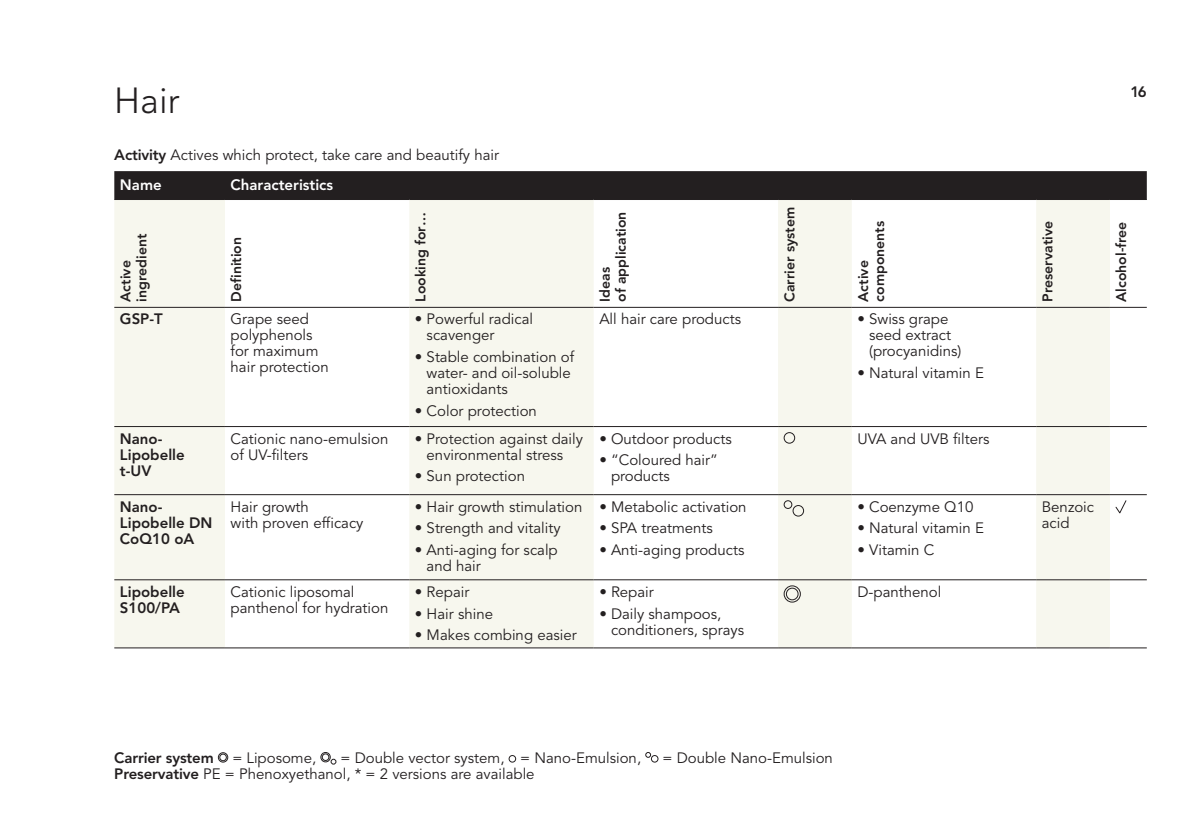
<style>
.page{position:relative;width:1191px;height:840px;background:#fff}
.page>*{position:absolute;margin:0;border:0;box-sizing:border-box;transform-origin:0 0}
.t1{font:300 36px "Avenir LT Std";color:#231f20}
.t2{font:15px/16px "Avenir LT Std";color:#231f20}
.t3{font:800 15px/16px "Avenir LT Std";color:#231f20}
.t4{font:800 15px "Avenir LT Std";color:#fff}
.t5{font:800 14px/16px "Avenir LT Std";color:#231f20}
.s1{font-weight:800}
.s2{font-weight:400}
</style>
<div class="page">
<svg style="left:217px;top:752px;width:11px;height:10px"></svg>
<svg style="left:320px;top:752px;width:17px;height:12px"></svg>
<div style="left:508px;top:754px;width:8px;height:8px;border:1px solid #231f20;border-radius:50%"></div>
<svg style="left:645px;top:752px;width:13px;height:10px"></svg>
<div style="left:114px;top:171px;width:1032px;height:28px;background:#231f20"></div>
<svg style="left:114px;top:200px;width:995px;height:447px"></svg>
<hr style="left:114px;top:199px;width:111px;height:1px;background:#231f20">
<hr style="left:225px;top:199px;width:184px;height:1px;background:#231f20">
<hr style="left:409px;top:199px;width:184px;height:1px;background:#231f20">
<hr style="left:593px;top:199px;width:185px;height:1px;background:#231f20">
<hr style="left:778px;top:199px;width:73px;height:1px;background:#231f20">
<hr style="left:851px;top:199px;width:185px;height:1px;background:#231f20">
<hr style="left:1036px;top:199px;width:73px;height:1px;background:#231f20">
<hr style="left:1109px;top:199px;width:37px;height:1px;background:#231f20">
<hr style="left:114px;top:307px;width:111px;height:1px;background:#231f20">
<hr style="left:225px;top:307px;width:184px;height:1px;background:#231f20">
<hr style="left:409px;top:307px;width:184px;height:1px;background:#231f20">
<hr style="left:593px;top:307px;width:185px;height:1px;background:#231f20">
<hr style="left:778px;top:307px;width:73px;height:1px;background:#231f20">
<hr style="left:851px;top:307px;width:185px;height:1px;background:#231f20">
<hr style="left:1036px;top:307px;width:73px;height:1px;background:#231f20">
<hr style="left:1109px;top:307px;width:37px;height:1px;background:#231f20">
<hr style="left:114px;top:426px;width:111px;height:1px;background:#231f20">
<hr style="left:225px;top:426px;width:184px;height:1px;background:#231f20">
<hr style="left:409px;top:426px;width:184px;height:1px;background:#231f20">
<hr style="left:593px;top:426px;width:185px;height:1px;background:#231f20">
<hr style="left:778px;top:426px;width:73px;height:1px;background:#231f20">
<hr style="left:851px;top:426px;width:185px;height:1px;background:#231f20">
<hr style="left:1036px;top:426px;width:73px;height:1px;background:#231f20">
<hr style="left:1109px;top:426px;width:37px;height:1px;background:#231f20">
<hr style="left:114px;top:494px;width:111px;height:1px;background:#231f20">
<hr style="left:225px;top:494px;width:184px;height:1px;background:#231f20">
<hr style="left:409px;top:494px;width:184px;height:1px;background:#231f20">
<hr style="left:593px;top:494px;width:185px;height:1px;background:#231f20">
<hr style="left:778px;top:494px;width:73px;height:1px;background:#231f20">
<hr style="left:851px;top:494px;width:185px;height:1px;background:#231f20">
<hr style="left:1036px;top:494px;width:73px;height:1px;background:#231f20">
<hr style="left:1109px;top:494px;width:37px;height:1px;background:#231f20">
<hr style="left:114px;top:579px;width:111px;height:1px;background:#231f20">
<hr style="left:225px;top:579px;width:184px;height:1px;background:#231f20">
<hr style="left:409px;top:579px;width:184px;height:1px;background:#231f20">
<hr style="left:593px;top:579px;width:185px;height:1px;background:#231f20">
<hr style="left:778px;top:579px;width:73px;height:1px;background:#231f20">
<hr style="left:851px;top:579px;width:185px;height:1px;background:#231f20">
<hr style="left:1036px;top:579px;width:73px;height:1px;background:#231f20">
<hr style="left:1109px;top:579px;width:37px;height:1px;background:#231f20">
<hr style="left:114px;top:647px;width:111px;height:1px;background:#231f20">
<hr style="left:225px;top:647px;width:184px;height:1px;background:#231f20">
<hr style="left:409px;top:647px;width:184px;height:1px;background:#231f20">
<hr style="left:593px;top:647px;width:185px;height:1px;background:#231f20">
<hr style="left:778px;top:647px;width:73px;height:1px;background:#231f20">
<hr style="left:851px;top:647px;width:185px;height:1px;background:#231f20">
<hr style="left:1036px;top:647px;width:73px;height:1px;background:#231f20">
<hr style="left:1109px;top:647px;width:37px;height:1px;background:#231f20">
<div style="left:783px;top:432px;width:12px;height:11px;border:1px solid #231f20;border-radius:50%"></div>
<svg style="left:783px;top:499px;width:21px;height:17px"></svg>
<svg style="left:1115px;top:500px;width:11px;height:14px"></svg>
<svg style="left:783px;top:584px;width:18px;height:18px"></svg>
<h1 class="t1" style="left:114px;top:80px;width:67px">Hair</h1>
<p class="t3" style="left:1130px;top:84px;width:18px">16</p>
<p class="t2" style="left:114px;top:147px;width:386px"><span class="s1">Activity</span> Actives which protect, take care and beautify hair</p>
<p class="t4" style="left:120px;top:176px;width:43px">Name</p>
<p class="t4" style="left:230px;top:176px;width:104px">Characteristics</p>
<p class="t5" style="left:118px;top:301px;width:69px;rotate:-90deg">Active ingredient</p>
<p class="t5" style="left:228px;top:301px;width:66px;rotate:-90deg">Definition</p>
<p class="t5" style="left:412px;top:301px;width:91px;rotate:-90deg">Looking for…</p>
<p class="t5" style="left:597px;top:301px;width:91px;rotate:-90deg">Ideas<br>of application</p>
<p class="t5" style="left:781px;top:301px;width:96px;rotate:-90deg">Carrier system</p>
<p class="t5" style="left:855px;top:301px;width:82px;rotate:-90deg">Active components</p>
<p class="t5" style="left:1039px;top:301px;width:82px;rotate:-90deg">Preservative</p>
<p class="t5" style="left:1113px;top:301px;width:81px;rotate:-90deg">Alcohol-free</p>
<p class="t3" style="left:120px;top:311px;width:44px">GSP-T</p>
<p class="t2" style="left:230px;top:311px;width:100px">Grape seed polyphenols for maximum hair protection</p>
<p class="t2" style="left:426px;top:311px;width:108px;text-indent:-12px">• Powerful radical scavenger</p>
<p class="t2" style="left:426px;top:349px;width:149px;text-indent:-12px">• Stable combination of water- and oil-soluble antioxidants</p>
<p class="t2" style="left:415px;top:403px;width:123px">• Color protection</p>
<p class="t3" style="left:120px;top:430px;width:66px">Nano-<br>Lipobelle t-UV</p>
<p class="t2" style="left:230px;top:430px;width:159px">Cationic nano-emulsion of UV-filters</p>
<p class="t2" style="left:415px;top:430px;width:170px;text-align:center">• Protection against daily environmental stress</p>
<p class="t2" style="left:415px;top:468px;width:111px">• Sun protection</p>
<p class="t3" style="left:120px;top:498px;width:94px">Nano-<br>Lipobelle DN<br>CoQ10 oA</p>
<p class="t2" style="left:230px;top:498px;width:134px">Hair growth<br>with proven efficacy</p>
<p class="t2" style="left:415px;top:498px;width:169px">• Hair growth stimulation</p>
<p class="t2" style="left:415px;top:520px;width:147px">• Strength and vitality</p>
<p class="t2" style="left:426px;top:542px;width:133px;text-indent:-12px">• Anti-aging for scalp and hair</p>
<p class="t3" style="left:120px;top:583px;width:66px">Lipobelle<br>S100/PA</p>
<p class="t2" style="left:230px;top:583px;width:159px">Cationic liposomal panthenol for hydration</p>
<p class="t2" style="left:415px;top:583px;width:56px">• Repair</p>
<p class="t2" style="left:415px;top:605px;width:80px">• Hair shine</p>
<p class="t2" style="left:415px;top:627px;width:163px">• Makes combing easier</p>
<p class="t2" style="left:599px;top:311px;width:143px">All hair care products</p>
<p class="t2" style="left:869px;top:311px;width:94px;text-indent:-12px">• Swiss grape seed extract (procyanidins)</p>
<p class="t2" style="left:857px;top:365px;width:128px">• Natural vitamin E</p>
<p class="t2" style="left:599px;top:430px;width:134px">• Outdoor products</p>
<p class="t2" style="left:611px;top:452px;width:108px;text-indent:-12px">• “Coloured hair” products</p>
<p class="t2" style="left:599px;top:498px;width:149px">• Metabolic activation</p>
<p class="t2" style="left:599px;top:520px;width:115px">• SPA treatments</p>
<p class="t2" style="left:599px;top:542px;width:146px">• Anti-aging products</p>
<p class="t2" style="left:599px;top:583px;width:56px">• Repair</p>
<p class="t2" style="left:611px;top:605px;width:135px;text-indent:-12px">• Daily shampoos, conditioners, sprays</p>
<p class="t2" style="left:857px;top:430px;width:133px">UVA and UVB filters</p>
<p class="t2" style="left:857px;top:498px;width:117px">• Coenzyme Q10</p>
<p class="t2" style="left:857px;top:520px;width:128px">• Natural vitamin E</p>
<p class="t2" style="left:857px;top:542px;width:78px">• Vitamin C</p>
<p class="t2" style="left:857px;top:583px;width:85px">D-panthenol</p>
<p class="t3" style="left:114px;top:748px;width:203px">Carrier system <span class="s2">= Liposome,</span></p>
<p class="t2" style="left:340px;top:749px;width:302px">= Double vector system, = Nano-Emulsion,</p>
<p class="t2" style="left:662px;top:749px;width:172px">= Double Nano-Emulsion</p>
<p class="t2" style="left:114px;top:765px;width:422px"><span class="s1">Preservative</span> PE = Phenoxyethanol, * = 2 versions are available</p>
<p class="t2" style="left:1041px;top:498px;width:54px">Benzoic acid</p>
</div>
